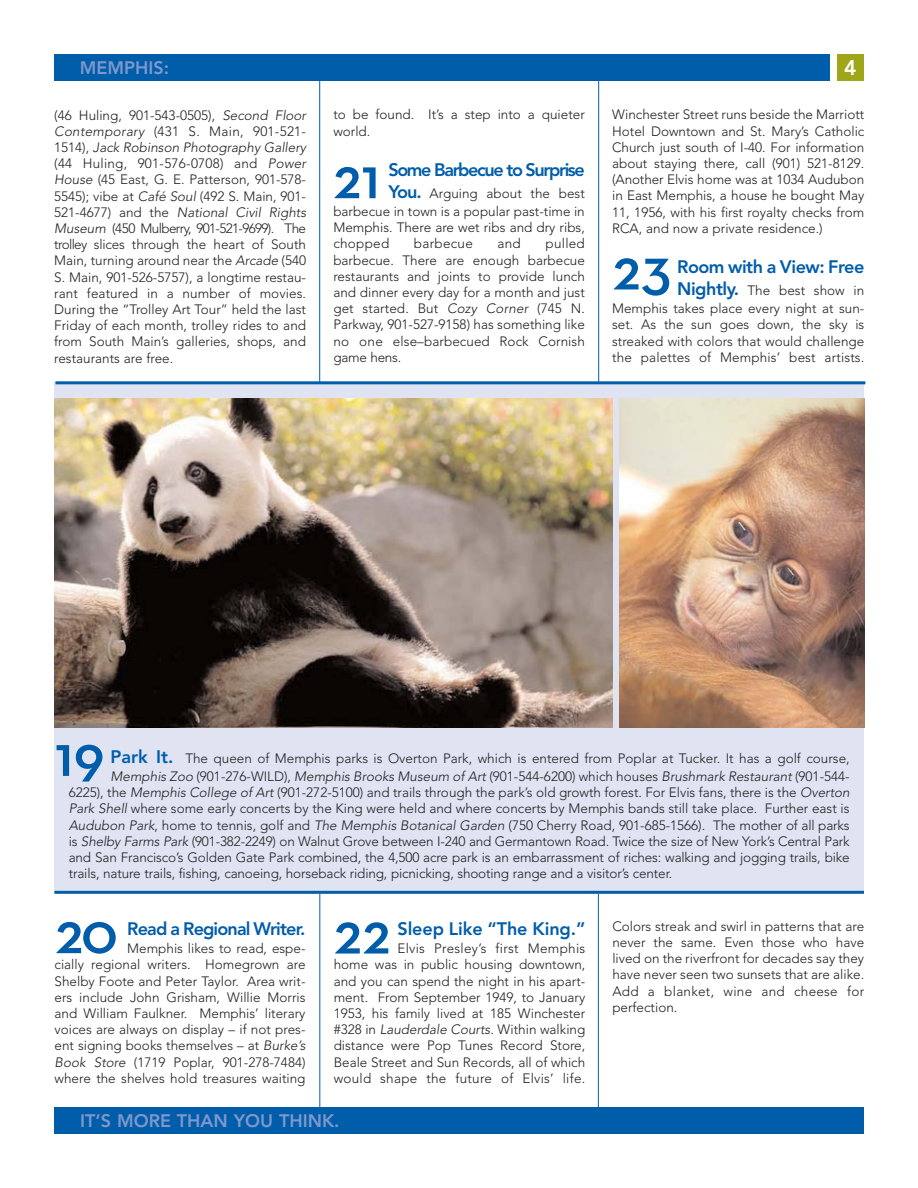
<style>
.page{position:relative;width:918px;height:1188px;background:#fff}
.page>*{position:absolute;margin:0;border:0;box-sizing:border-box;transform-origin:0 0}
.t1{font:600 60px "Neutra Text";color:#005daa}
.t2{font:800 21px "Avenir";color:#fff}
.t3{font:800 18px "Avenir";letter-spacing:-.045em;color:#005daa}
.t4{font:800 18px "Avenir";color:#7f98cc}
.t5{font:800 18px "Avenir";letter-spacing:-.075em;color:#005daa}
.t6{font:800 18px "Avenir";letter-spacing:-.005em;color:#005daa}
.t7{font:300 13.5px/16.2px "Avenir";color:#231f20}
.t8{font:300 13.5px "Avenir";letter-spacing:.02em;color:#231f20}
.s1{font-weight:800;font-size:18px;color:#005daa}
</style>
<div class="page">
<div style="left:54px;top:383px;width:810px;height:510px;background:#dfe3f2"></div>
<div style="left:837px;top:54px;width:27px;height:27px;background:#9fa617"></div>
<div style="left:54px;top:54px;width:776px;height:27px;background:#005daa"></div>
<hr style="left:598px;top:70px;width:1px;height:313px;background:#005daa">
<div style="left:54px;top:1107px;width:810px;height:27px;background:#005daa"></div>
<hr style="left:319px;top:79px;width:1px;height:304px;background:#005daa">
<hr style="left:55px;top:381px;width:810px;height:3px;background:#005daa">
<hr style="left:54px;top:891px;width:810px;height:3px;background:#005daa">
<hr style="left:319px;top:894px;width:1px;height:216px;background:#005daa">
<hr style="left:598px;top:894px;width:1px;height:218px;background:#005daa">
<img style="left:55px;top:399px;width:558px;height:329px">
<img style="left:619px;top:399px;width:245px;height:329px">
<p class="t4" style="left:80px;top:60px;width:91px">MEMPHIS:</p>
<p class="t2" style="left:844px;top:59px;width:14px">4</p>
<p class="t7" style="left:54px;top:108px;width:255px">(46 Huling, 901-543-0505), Second Floor Contemporary (431 S. Main, 901-521- 1514), Jack Robinson Photography Gallery (44 Huling, 901-576-0708) and Power House (45 East, G. E. Patterson, 901-578- 5545); vibe at Café Soul (492 S. Main, 901- 521-4677) and the National Civil Rights Museum (450 Mulberry, 901-521-9699). The trolley slices through the heart of South Main, turning around near the Arcade(540<br>S. Main, 901-526-5757), a longtime restau&shy;rant featured in a number of movies.<br>During the “Trolley Art Tour” held the last Friday of each month, trolley rides to and from South Main’s galleries, shops, and restaurants are free.</p>
<p class="t7" style="left:333px;top:108px;width:253px">to be found. It’s a step into a quieter world.</p>
<p class="t5" style="left:388px;top:163px;width:198px">Some Barbecue to Surprise</p>
<p class="t7" style="left:333px;top:185px;width:253px;line-height:18.1px;text-align:right"><span class="s1">You.</span> Arguing about the best barbecue in town is a popular past-time in</p>
<p class="t7" style="left:333px;top:221px;width:253px">Memphis. There are wet ribs and dry ribs, chopped</p>
<p class="t7" style="left:612px;top:108px;width:254px;text-align:justify">Winchester Street runs beside the Marriott Hotel Downtown and St. Mary’s Catholic Church just south of I-40. For information about staying there, call (901) 521-8129. (Another Elvis home was at 1034 Audubon in East Memphis, a house he bought May 11, 1956, with his first royalty checks from RCA, and now a private residence.)</p>
<p class="t3" style="left:677px;top:260px;width:189px">Room with a View: Free</p>
<p class="t7" style="left:612px;top:282px;width:254px;line-height:18.1px;text-align:right"><span class="s1">Nightly.</span> The best show in<br>Memphis takes place every night at sun-</p>
<p class="t7" style="left:612px;top:318px;width:254px;text-align:justify">set. As the sun goes down, the sky is streaked with colors that would challenge the palettes of Memphis’ best artists.</p>
<p class="t1" style="left:333px;top:155px;width:48px">21</p>
<p class="t7" style="left:333px;top:237px;width:253px;text-align:justify;text-indent:212px">pulled barbecue. There are enough barbecue restaurants and joints to provide lunch and dinner every day for a month and just get started. But Cozy Corner (745 N.<br>Parkway, 901-527-9158) has something like no one else–barbecued Rock Cornish game hens.</p>
<p class="t8" style="left:414px;top:238px;width:60px">barbecue</p>
<p class="t7" style="left:498px;top:237px;width:25px">and</p>
<p class="t1" style="left:612px;top:246px;width:61px">23</p>
<p class="t1" style="left:55px;top:733px;width:51px">19</p>
<p class="t7" style="left:111px;top:750px;width:741px;line-height:18.1px"><span class="s1">Park It.</span> The queen of Memphis parks is Overton Park, which is entered from Poplar at Tucker. It has a golf course,<br>Memphis Zoo(901-276-WILD), Memphis Brooks Museum of Art(901-544-6200) which houses Brushmark Restaurant(901-544-</p>
<p class="t7" style="left:69px;top:786px;width:784px">6225), the Memphis College of Art (901-272-5100) and trails through the park’s old growth forest. For Elvis fans, there is the Overton Park Shell where some early concerts by the King were held and where concerts by Memphis bands still take place. Further east is Audubon Park, home to tennis, golf and The Memphis Botanical Garden (750 Cherry Road, 901-685-1566). The mother of all parks is Shelby Farms Park (901-382-2249) on Walnut Grove between I-240 and Germantown Road. Twice the size of New York’s Central Park and San Francisco’s Golden Gate Park combined, the 4,500 acre park is an embarrassment of riches: walking and jogging trails, bike trails, nature trails, fishing, canoeing, horseback riding, picnicking, shooting range and a visitor’s center.</p>
<p class="t3" style="left:127px;top:921px;width:180px">Read a Regional Writer.</p>
<p class="t7" style="left:55px;top:942px;width:254px;text-indent:73px">Memphis likes to read, espe&shy;cially regional writers. Homegrown are Shelby Foote and Peter Taylor. Area writ&shy;ers include John Grisham, Willie Morris and William Faulkner. Memphis’ literary voices are always on display – if not pres&shy;ent signing books themselves – at Burke’s Book Store (1719 Poplar, 901-278-7484) where the shelves hold treasures waiting</p>
<p class="t1" style="left:55px;top:910px;width:65px">20</p>
<p class="t6" style="left:397px;top:921px;width:189px">Sleep Like “The King.”</p>
<p class="t7" style="left:334px;top:942px;width:253px;text-align:justify;text-indent:64px">Elvis Presley’s first Memphis home was in public housing downtown, and you can spend the night in his apart&shy;ment. From September 1949, to January 1953, his family lived at 185 Winchester #328 in Lauderdale Courts. Within walking distance were Pop Tunes Record Store, Beale Street and Sun Records, all of which would shape the future of Elvis’ life.</p>
<p class="t1" style="left:334px;top:910px;width:59px">22</p>
<p class="t7" style="left:612px;top:919px;width:253px;text-align:justify">Colors streak and swirl in patterns that are never the same. Even those who have lived on the riverfront for decades say they have never seen two sunsets that are alike.<br>Add a blanket, wine and cheese for perfection.</p>
<p class="t4" style="left:80px;top:1113px;width:261px">IT’S MORE THAN YOU THINK.</p>
</div>
